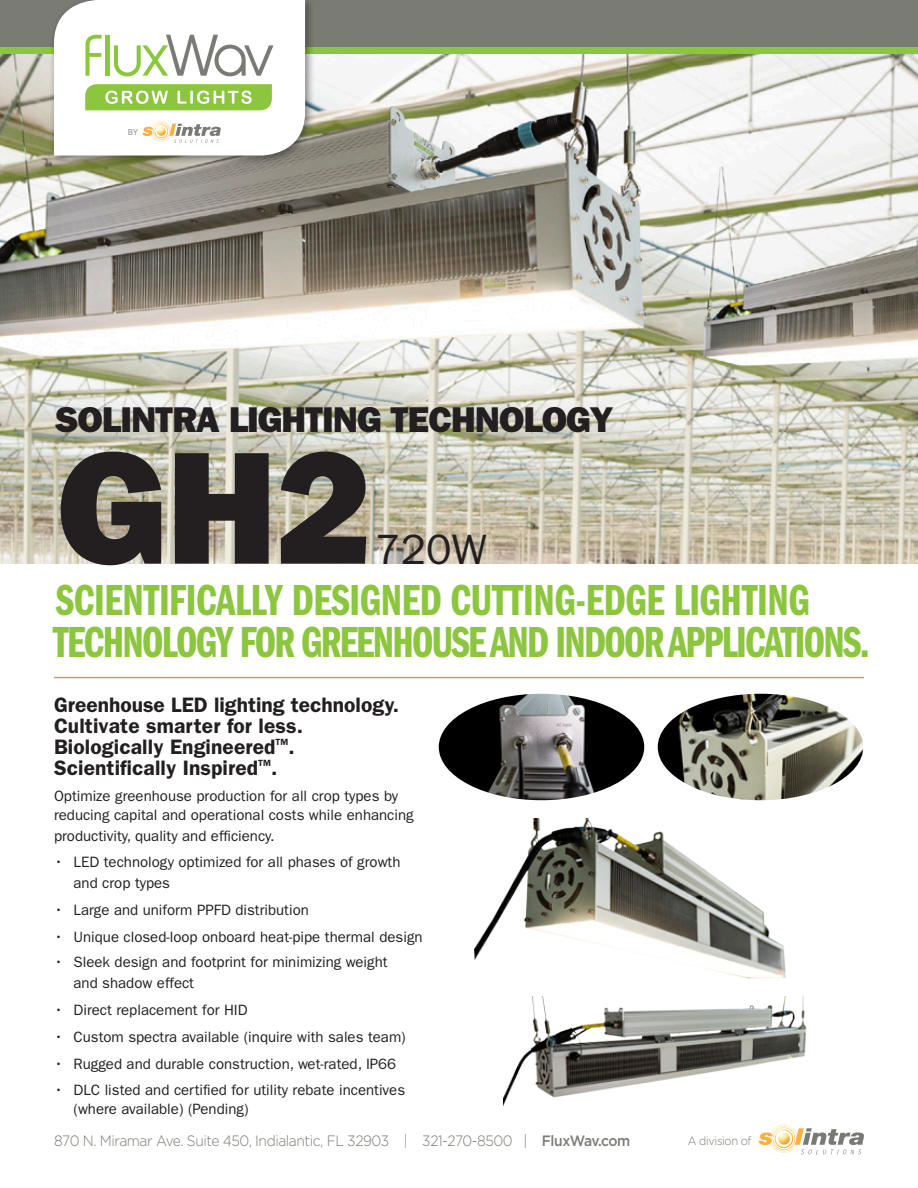
<style>
.page{position:relative;width:918px;height:1188px;background:#fff}
.page>*{position:absolute;margin:0;border:0;box-sizing:border-box;transform-origin:0 0}
.t1{font:161.1px "ITC Franklin Gothic Std Hvy";color:#231f20}
.t2{font:45px/42px "ITC Franklin Gothic Std Dm Cp";letter-spacing:-.04em;color:#8bc63e}
.t3{font:42.6px "ITC Franklin Gothic Std";color:#231f20}
.t4{font:36px "ITC Franklin Gothic Std Hvy";letter-spacing:-.025em;color:#231f20}
.t5{font:600 21px/21px "ITC Franklin Gothic Std";letter-spacing:.005em;color:#231f20}
.t6{font:15px/21px "ITC Franklin Gothic Std";color:#231f20}
.t7{font:300 15px "Gotham";letter-spacing:-.03em;color:#7a7b74;scale:.92 1}
.t8{font:300 12px "Gotham";letter-spacing:-.03em;color:#7a7b74;scale:.92 1}
.t9{font:600 9px "ITC Franklin Gothic Std";color:#231f20}
.t10{font:8.4px "Avenir";color:#7a7b74}
.s1{font-weight:500}
</style>
<div class="page">
<img style="left:0;top:54px;width:918px;height:510px">
<div style="left:0;top:0;width:918px;height:54px;background:#8bc63e"></div>
<div style="left:0;top:0;width:918px;height:47px;background:#7a7b74"></div>
<hr style="left:54px;top:677px;width:810px;height:1px;background:#b7a38e">
<svg style="left:759px;top:1124px;width:105px;height:30px"></svg>
<div style="left:49px;top:0;width:267px;height:166px;background:#231f20;opacity:.55"></div>
<svg style="left:54px;top:0;width:251px;height:156px"></svg>
<img style="left:474px;top:819px;width:312px;height:160px">
<img style="left:503px;top:996px;width:304px;height:111px">
<img style="left:439px;top:694px;width:205px;height:106px">
<img style="left:658px;top:694px;width:205px;height:106px">
<p class="t10" style="left:128px;top:127px;width:12px">BY</p>
<p class="t4" style="left:55px;top:399px;width:560px">SOLINTRA LIGHTING TECHNOLOGY</p>
<p class="t1" style="left:57px;top:414px;width:317px">GH2</p>
<p class="t3" style="left:375px;top:526px;width:113px">720W</p>
<p class="t2" style="left:53px;top:580px;width:818px">SCIENTIFICALLY DESIGNED CUTTING-EDGE LIGHTING<br>TECHNOLOGY FOR GREENHOUSE AND INDOOR APPLICATIONS.</p>
<p class="t5" style="left:54px;top:694px;width:347px">Greenhouse LED lighting technology.<br>Cultivate smarter for less.</p>
<p class="t5" style="left:54px;top:736px;width:223px">Biologically Engineered</p>
<p class="t9" style="left:276px;top:737px;width:14px">TM</p>
<p class="t5" style="left:289px;top:736px;width:8px">.</p>
<p class="t5" style="left:54px;top:757px;width:206px">Scientifically Inspired</p>
<p class="t9" style="left:258px;top:758px;width:14px">TM</p>
<p class="t5" style="left:271px;top:757px;width:8px">.</p>
<p class="t6" style="left:54px;top:785px;width:346px">Optimize greenhouse production for all crop types by</p>
<p class="t6" style="left:54px;top:805px;width:361px">reducing capital and operational costs while enhancing productivity, quality and efficiency.</p>
<p class="t6" style="left:74px;top:851px;width:329px;text-indent:-20px">• LED technology optimized for all phases of growth and crop types</p>
<p class="t6" style="left:54px;top:899px;width:256px">• Large and uniform PPFD distribution</p>
<p class="t6" style="left:54px;top:926px;width:370px">• Unique closed-loop onboard heat-pipe thermal design</p>
<p class="t6" style="left:74px;top:952px;width:316px;text-indent:-20px">• Sleek design and footprint for minimizing weight and shadow effect</p>
<p class="t6" style="left:54px;top:1000px;width:195px">• Direct replacement for HID</p>
<p class="t6" style="left:54px;top:1027px;width:353px">• Custom spectra available (inquire with sales team)</p>
<p class="t6" style="left:54px;top:1054px;width:344px">• Rugged and durable construction, wet-rated, IP66</p>
<p class="t6" style="left:74px;top:1080px;width:333px;line-height:19.5px;text-indent:-20px">• DLC listed and certified for utility rebate incentives (where available) (Pending)</p>
<p class="t7" style="left:54px;top:1132px;width:628px">870 N. Miramar Ave. Suite 450, Indialantic, FL 32903 | 321-270-8500 | <span class="s1">FluxWav.com</span></p>
<p class="t8" style="left:688px;top:1134px;width:71px">A division of</p>
</div>
